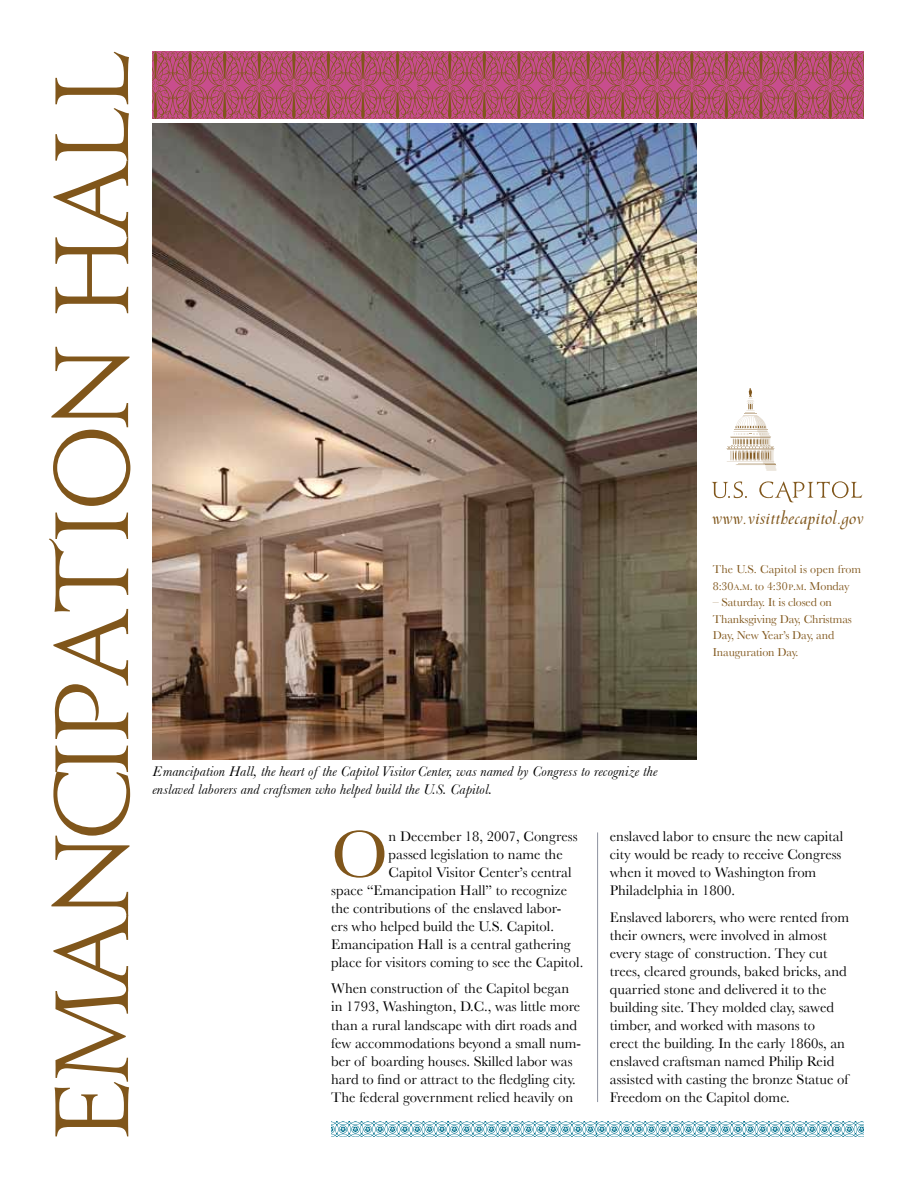
<style>
.page{position:relative;width:918px;height:1188px;background:#fff}
.page>*{position:absolute;margin:0;border:0;box-sizing:border-box;transform-origin:0 0}
.t1{font:94.5px "Jupiter Pro";letter-spacing:-.02em;color:#80561b}
.t2{font:69px "Baskerville";color:#80561b}
.t3{font:italic 19.05px "Incognito";color:#80561b}
.t4{font:14.7px/18px "Baskerville";color:#000}
.t5{font:italic 14.7px/18px "Baskerville";letter-spacing:.01em;color:#000}
.t6{font:12px/16.5px "Baskerville";letter-spacing:-.01em;color:#80561b}
.t7{font:12px/16.5px "Baskerville";letter-spacing:.01em;color:#80561b}
.s1{font-size:8.4px}
.s2{font-style:inherit}
</style>
<div class="page">
<svg style="left:712px;top:481px;width:150px;height:22px"></svg>
<svg style="left:726px;top:389px;width:51px;height:82px"></svg>
<hr style="left:727px;top:446px;width:47px;height:1px;background:#dfd5c6">
<svg style="left:152px;top:51px;width:712px;height:68px;background:#b34f6c"></svg>
<img style="left:153px;top:123px;width:544px;height:636px">
<svg style="left:331px;top:1122px;width:533px;height:15px"></svg>
<hr style="left:597px;top:832px;width:1px;height:270px;background:#8e92a0">
<h1 class="t1" style="left:18px;top:1141px;width:1092px;rotate:-90deg">EMANCIPATION HALL</h1>
<p class="t3" style="left:711px;top:508px;width:153px">www.visitthecapitol.gov</p>
<p class="t5" style="left:152px;top:762px;width:507px">Emancipation Hall, the heart of the Capitol Visitor Center, was named by Congress to recognize the enslaved laborers and craftsmen who helped build the U.S. Capitol.</p>
<p class="t7" style="left:713px;top:561px;width:150px">The U.S. Capitol is open from<br>8:30<span class="s1">A</span><span class="s2">.</span><span class="s1">M</span><span class="s2">.</span> to 4:30<span class="s1">P</span><span class="s2">.</span><span class="s1">M</span><span class="s2">.</span> Monday</p>
<p class="t6" style="left:713px;top:594px;width:141px">– Saturday. It is closed on<br>Thanksgiving Day, Christmas<br>Day, New Year’s Day, and<br>Inauguration Day.</p>
<h2 class="t2" style="left:331px;top:814px;width:58px">O</h2>
<p class="t4" style="left:389px;top:827px;width:190px">n December 18, 2007, Congress</p>
<p class="t4" style="left:389px;top:845px;width:176px">passed legislation to name the</p>
<p class="t4" style="left:389px;top:863px;width:184px">Capitol Visitor Center’s central</p>
<p class="t4" style="left:331px;top:881px;width:237px">space “Emancipation Hall” to recognize</p>
<p class="t4" style="left:331px;top:899px;width:232px">the contributions of the enslaved labor-</p>
<p class="t4" style="left:331px;top:917px;width:224px">ers who helped build the U.S. Capitol.</p>
<p class="t4" style="left:331px;top:935px;width:241px">Emancipation Hall is a central gathering</p>
<p class="t4" style="left:331px;top:953px;width:254px">place for visitors coming to see the Capitol.</p>
<p class="t4" style="left:331px;top:980px;width:251px">When construction of the Capitol began in 1793, Washington, D.C., was little more than a rural landscape with dirt roads and few accommodations beyond a small num&shy;ber of boarding houses. Skilled labor was hard to find or attract to the fledgling city.<br>The federal government relied heavily on</p>
<p class="t4" style="left:610px;top:827px;width:235px">enslaved labor to ensure the new capital city would be ready to receive Congress when it moved to Washington from Philadelphia in 1800.</p>
<p class="t4" style="left:610px;top:908px;width:241px">Enslaved laborers, who were rented from their owners, were involved in almost every stage of construction. They cut trees, cleared grounds, baked bricks, and quarried stone and delivered it to the building site. They molded clay, sawed timber, and worked with masons to<br>erect the building. In the early 1860s, an enslaved craftsman named Philip Reid assisted with casting the bronze Statue of Freedom on the Capitol dome.</p>
</div>
